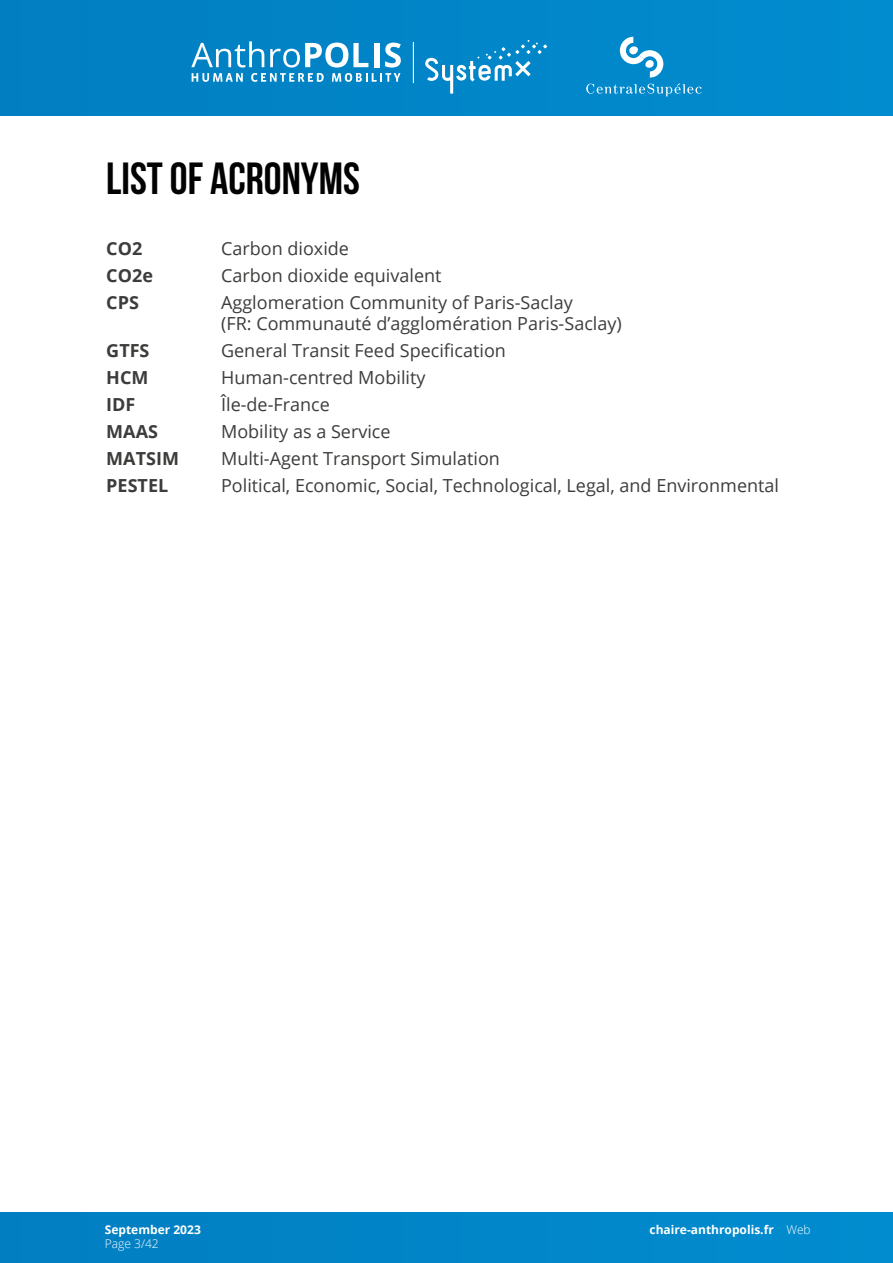
<style>
.page{position:relative;width:893px;height:1263px;background:#fff}
.page>*{position:absolute;margin:0;border:0;box-sizing:border-box;transform-origin:0 0}
.t1{font:45px "Bebas Neue";color:#020203}
.t2{font:18px/27px "Open Sans";color:#3c3c3b}
.t3{font:700 18px/27px "Open Sans";color:#3c3c3b}
.t4{font:700 12px "Open Sans";color:#fff}
.t5{font:300 12px "Open Sans";color:#fff}
.s1{font-weight:300}
</style>
<div class="page">
<div style="left:0;top:1212px;width:893px;height:51px;background:#0185c8"></div>
<div style="left:0;top:0;width:893px;height:115px;background:#0185c8"></div>
<svg style="left:425px;top:40px;width:122px;height:54px"></svg>
<hr style="left:413px;top:42px;width:1px;height:41px;background:#fff">
<svg style="left:191px;top:41px;width:210px;height:41px"></svg>
<svg style="left:586px;top:37px;width:116px;height:59px"></svg>
<h1 class="t1" style="left:106px;top:154px;width:255px">LIST OF ACRONYMS</h1>
<p class="t3" style="left:106px;top:235px;width:48px">CO2<br>CO2e<br>CPS</p>
<p class="t3" style="left:106px;top:337px;width:74px">GTFS<br>HCM<br>IDF<br>MAAS<br>MATSIM<br>PESTEL</p>
<p class="t2" style="left:221px;top:235px;width:353px">Carbon dioxide<br>Carbon dioxide equivalent<br>Agglomeration Community of Paris-Saclay</p>
<p class="t2" style="left:221px;top:310px;width:559px">(FR: Communauté d’agglomération Paris-Saclay)<br>General Transit Feed Specification<br>Human-centred Mobility<br>Île-de-France<br>Mobility as a Service<br>Multi-Agent Transport Simulation<br>Political, Economic, Social, Technological, Legal, and Environmental</p>
<p class="t4" style="left:105px;top:1221px;width:98px">September 2023</p>
<p class="t4" style="left:649px;top:1221px;width:163px">chaire-anthropolis.fr <span class="s1">Web</span></p>
<p class="t5" style="left:105px;top:1236px;width:56px">Page 3/42</p>
</div>
